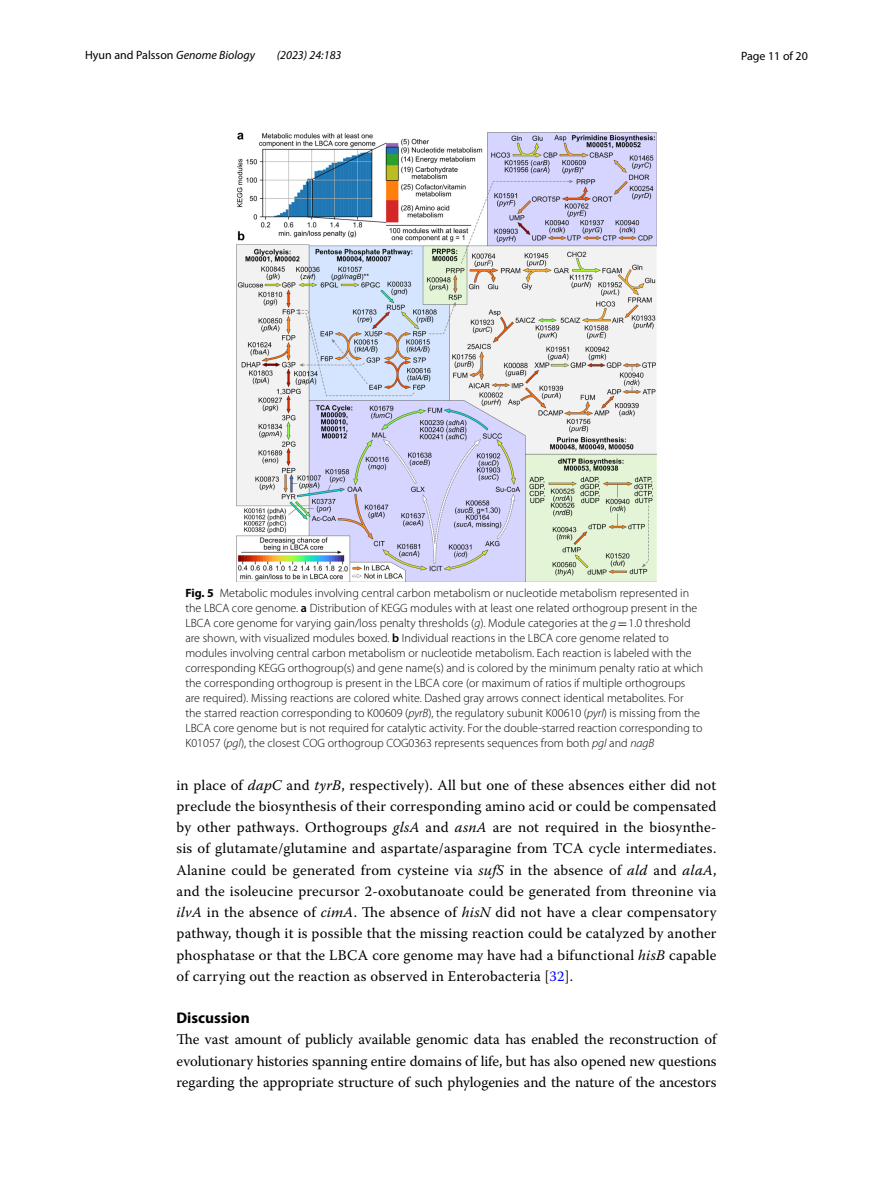
<style>
.page{position:relative;width:893px;height:1187px;background:#fff}
.page>*{position:absolute;margin:0;border:0;box-sizing:border-box;transform-origin:0 0}
.t1{font:700 15.45px "Myriad Pro";color:#000}
.t2{font:14.7px/21.3px "Warnock Pro";letter-spacing:.005em;color:#000;text-align:justify}
.t3{font:300 12px/15px "Myriad Pro";color:#000}
.t4{font:12px "Myriad Pro";color:#000}
.t5{font:italic 12px "Myriad Pro";color:#000}
.s1{font-style:italic}
.s2{font-weight:700}
.s3{font-weight:600}
.s4{font-family:"MTSY";font-weight:400}
.s5{color:#00f}
</style>
<div class="page">
<img style="left:237px;top:133px;width:419px;height:449px">
<p class="t4" style="left:85px;top:48px;width:171px">Hyun and Palsson <span class="s1">Genome Biology</span></p>
<p class="t5" style="left:277px;top:48px;width:66px">(2023) 24:183</p>
<p class="t4" style="left:741px;top:48px;width:68px">Page 11 of 20</p>
<p class="t3" style="left:185px;top:585px;width:519px"><span class="s2">Fig. 5</span> Metabolic modules involving central carbon metabolism or nucleotide metabolism represented in the LBCA core genome. <span class="s3">a</span> Distribution of KEGG modules with at least one related orthogroup present in the LBCA core genome for varying gain/loss penalty thresholds (<span class="s1">g</span>). Module categories at the <span class="s1">g</span><span class="s4">=</span>1.0 threshold are shown, with visualized modules boxed. <span class="s3">b</span> Individual reactions in the LBCA core genome related to modules involving central carbon metabolism or nucleotide metabolism. Each reaction is labeled with the corresponding KEGG orthogroup(s) and gene name(s) and is colored by the minimum penalty ratio at which the corresponding orthogroup is present in the LBCA core (or maximum of ratios if multiple orthogroups<br>are required). Missing reactions are colored white. Dashed gray arrows connect identical metabolites. For<br>the starred reaction corresponding to K00609 (<span class="s1">pyrB</span>), the regulatory subunit K00610 (<span class="s1">pyrI</span>) is missing from the LBCA core genome but is not required for catalytic activity. For the double-starred reaction corresponding to K01057 (<span class="s1">pgl</span>), the closest COG orthogroup COG0363 represents sequences from both <span class="s1">pgl</span> and <span class="s1">nagB</span></p>
<p class="t2" style="left:176px;top:774px;width:542px">in place of <span class="s1">dapC</span> and <span class="s1">tyrB</span>, respectively). All but one of these absences either did not preclude the biosynthesis of their corresponding amino acid or could be compensated by other pathways. Orthogroups <span class="s1">glsA</span> and <span class="s1">asnA</span> are not required in the biosynthe&shy;sis of glutamate/glutamine and aspartate/asparagine from TCA cycle intermediates.<br>Alanine could be generated from cysteine via <span class="s1">sufS</span> in the absence of <span class="s1">ald</span> and <span class="s1">alaA</span>, and the isoleucine precursor 2-oxobutanoate could be generated from threonine via <span class="s1">ilvA</span> in the absence of <span class="s1">cimA</span>. The absence of <span class="s1">hisN</span> did not have a clear compensatory pathway, though it is possible that the missing reaction could be catalyzed by another phosphatase or that the LBCA core genome may have had a bifunctional <span class="s1">hisB</span> capable of carrying out the reaction as observed in Enterobacteria [<span class="s5">32</span>].</p>
<p class="t1" style="left:176px;top:1007px;width:75px">Discussion</p>
<p class="t2" style="left:176px;top:1028px;width:542px">The vast amount of publicly available genomic data has enabled the reconstruction of evolutionary histories spanning entire domains of life, but has also opened new questions regarding the appropriate structure of such phylogenies and the nature of the ancestors</p>
</div>
